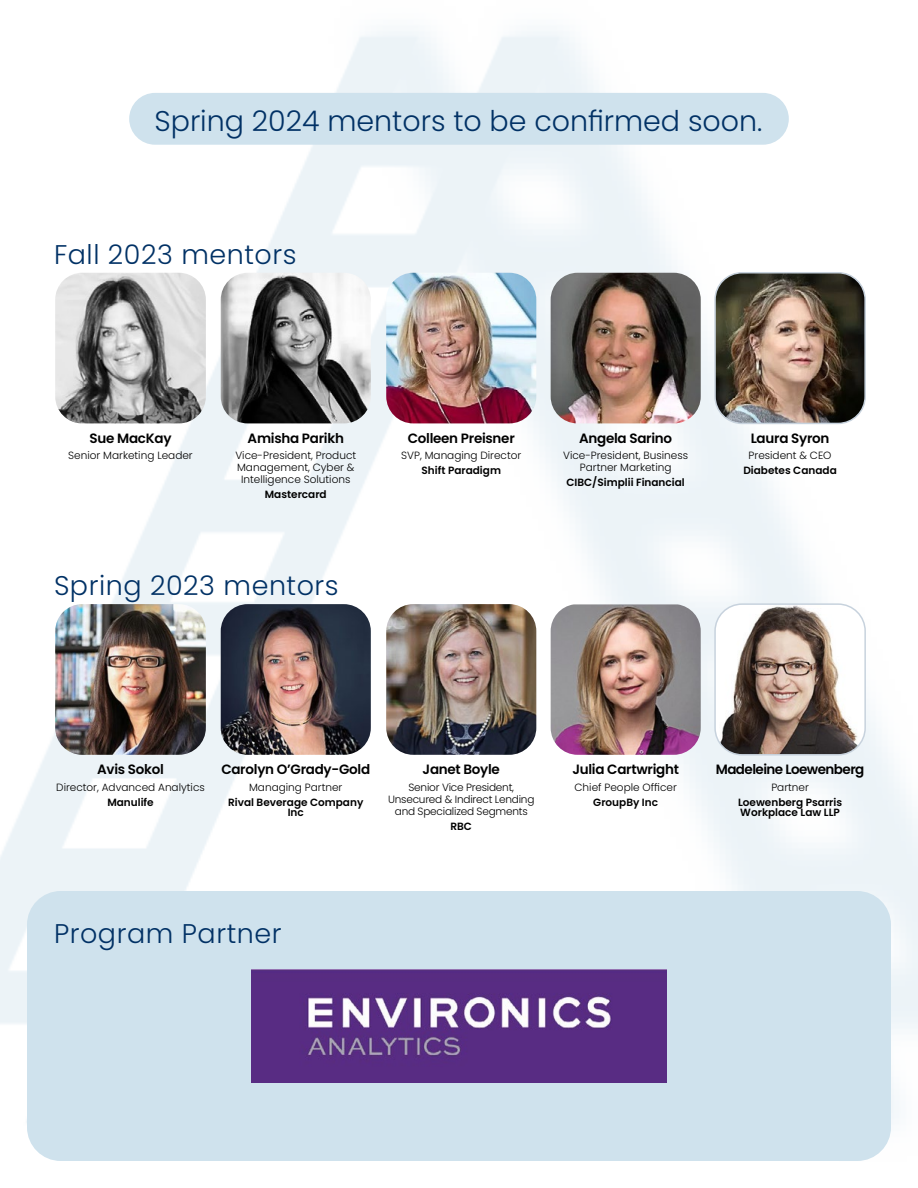
<style>
.page{position:relative;width:918px;height:1188px;background:#fff}
.page>*{position:absolute;margin:0;border:0;box-sizing:border-box;transform-origin:0 0}
.t1{font:300 28.5px "Poppins";color:#013165}
.t2{font:300 27px "Poppins";letter-spacing:.02em;color:#013165}
.t3{font:600 13.5px "Poppins";letter-spacing:-.02em;color:#000}
.t4{font:600 13.5px "Poppins";letter-spacing:-.04em;color:#000}
.t5{font:300 10.5px/12px "Poppins";color:#000;text-align:center}
.t6{font:600 10.5px/10.5px "Poppins";color:#000;text-align:center}
.t7{font:300 10.5px/12px "Poppins";letter-spacing:-.02em;color:#000;text-align:center}
</style>
<div class="page">
<div style="left:129px;top:93px;width:660px;height:52px;background:#cfe2ed;border-radius:26px"></div>
<img style="left:55px;top:604px;width:151px;height:151px">
<img style="left:221px;top:604px;width:150px;height:151px">
<img style="left:386px;top:604px;width:150px;height:151px">
<img style="left:551px;top:604px;width:150px;height:151px">
<img style="left:715px;top:604px;width:150px;height:151px">
<div style="left:714px;top:603px;width:152px;height:153px;border:2px solid #c7d2dd;border-radius:27px"></div>
<div style="left:27px;top:891px;width:864px;height:270px;background:#cfe2ed;border-radius:34px"></div>
<img style="left:252px;top:970px;width:414px;height:112px">
<img style="left:55px;top:273px;width:151px;height:150px">
<img style="left:221px;top:273px;width:150px;height:150px">
<img style="left:386px;top:273px;width:150px;height:150px">
<img style="left:551px;top:273px;width:150px;height:150px">
<img style="left:715px;top:274px;width:149px;height:149px">
<div style="left:714px;top:272px;width:152px;height:152px;border:2px solid #c7d2dd;border-radius:27px"></div>
<h1 class="t1" style="left:154px;top:104px;width:609px">Spring 2024 mentors to be confirmed soon.</h1>
<h2 class="t2" style="left:54px;top:239px;width:244px">Fall 2023 mentors</h2>
<p class="t3" style="left:90px;top:430px;width:83px">Sue MacKay</p>
<p class="t5" style="left:68px;top:450px;width:126px">Senior Marketing Leader</p>
<p class="t3" style="left:248px;top:430px;width:98px">Amisha Parikh</p>
<p class="t5" style="left:235px;top:450px;width:122px">Vice-President, Product<br>Management, Cyber &amp;<br>Intelligence Solutions</p>
<p class="t6" style="left:265px;top:489px;width:63px">Mastercard</p>
<h2 class="t2" style="left:54px;top:570px;width:286px">Spring 2023 mentors</h2>
<p class="t3" style="left:408px;top:430px;width:109px">Colleen Preisner</p>
<p class="t5" style="left:401px;top:450px;width:122px">SVP, Managing Director</p>
<p class="t6" style="left:422px;top:465px;width:81px">Shift Paradigm</p>
<p class="t3" style="left:579px;top:430px;width:95px">Angela Sarino</p>
<p class="t5" style="left:563px;top:450px;width:127px">Vice-President, Business<br>Partner Marketing</p>
<p class="t6" style="left:567px;top:477px;width:120px">CIBC/Simplii Financial</p>
<p class="t3" style="left:751px;top:430px;width:80px">Laura Syron</p>
<p class="t5" style="left:749px;top:450px;width:84px">President &amp; CEO</p>
<p class="t6" style="left:743px;top:465px;width:95px">Diabetes Canada</p>
<p class="t3" style="left:97px;top:762px;width:68px">Avis Sokol</p>
<p class="t5" style="left:56px;top:781px;width:150px">Director, Advanced Analytics</p>
<p class="t6" style="left:107px;top:797px;width:48px">Manulife</p>
<p class="t3" style="left:221px;top:762px;width:150px">Carolyn O’Grady-Gold</p>
<p class="t5" style="left:249px;top:781px;width:95px">Managing Partner</p>
<p class="t6" style="left:228px;top:797px;width:137px">Rival Beverage Company<br>Inc</p>
<p class="t3" style="left:423px;top:762px;width:79px">Janet Boyle</p>
<p class="t7" style="left:388px;top:781px;width:148px">Senior Vice President,<br>Unsecured &amp; Indirect Lending and Specialized Segments</p>
<p class="t6" style="left:451px;top:821px;width:23px">RBC</p>
<h2 class="t2" style="left:54px;top:918px;width:229px">Program Partner</h2>
<p class="t3" style="left:572px;top:762px;width:108px">Julia Cartwright</p>
<p class="t5" style="left:575px;top:781px;width:104px">Chief People Officer</p>
<p class="t6" style="left:593px;top:797px;width:66px">GroupBy Inc</p>
<p class="t4" style="left:716px;top:762px;width:150px">Madeleine Loewenberg</p>
<p class="t5" style="left:771px;top:781px;width:39px">Partner</p>
<p class="t6" style="left:738px;top:797px;width:106px;text-align:left">Loewenberg Psarris<br>Workplace Law LLP</p>
</div>
